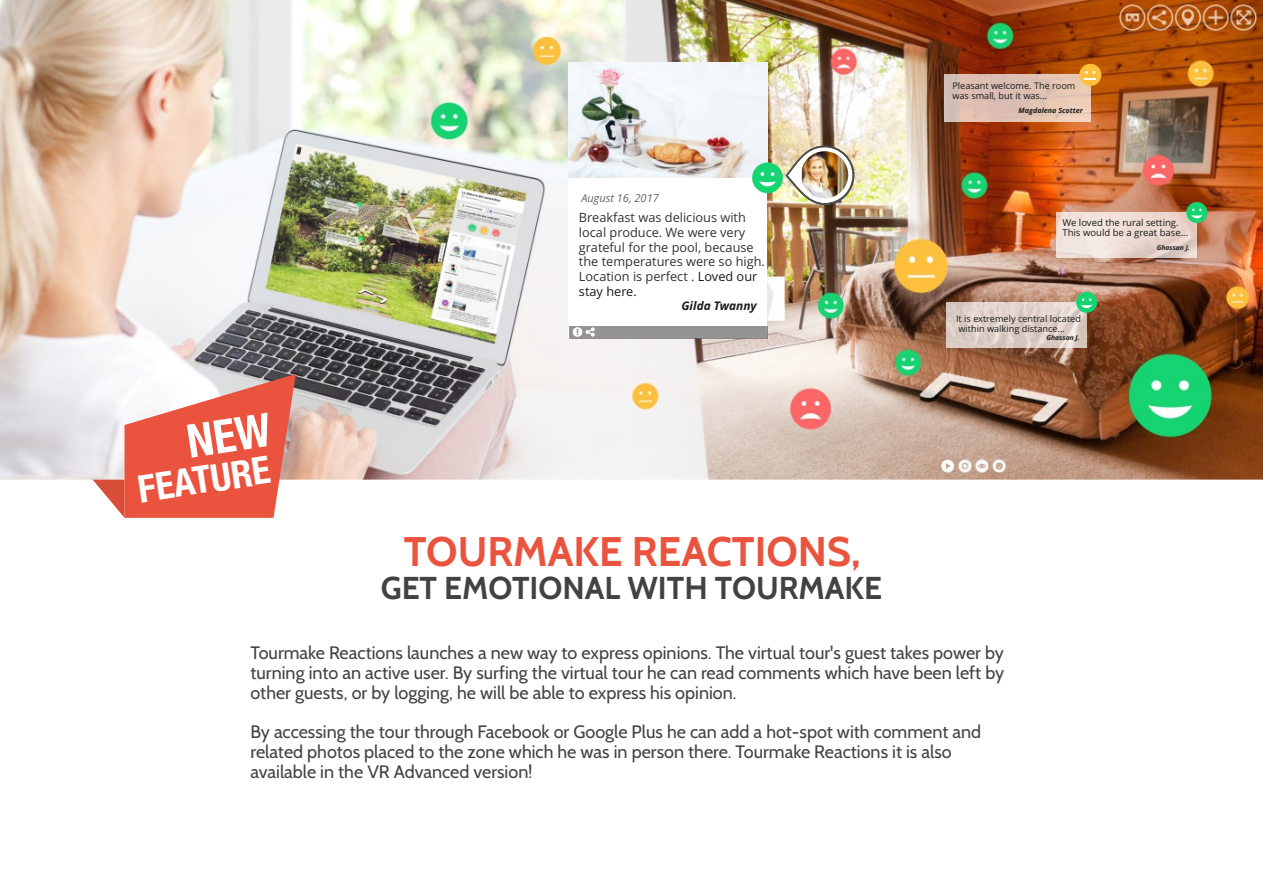
<style>
.page{position:relative;width:1263px;height:893px;background:#fff}
.page>*{position:absolute;margin:0;border:0;box-sizing:border-box;transform-origin:0 0}
.t1{font:700 41.4px "Cabin";color:#ea533d}
.t2{font:700 condensed 38.1px "Helvetica Neue LT Std";color:#fff}
.t3{font:700 31.65px "Cabin";color:#434242}
.t4{font:18px/19.6px "Cabin";color:#434242;text-align:justify}
.t5{font:12.75px/14.7px "Open Sans";color:#333}
.t6{font:italic 700 11.85px "Open Sans";color:#1a1a1a}
.t7{font:italic 10.95px "Open Sans";color:#666}
.t8{font:9.6px/10.4px "Open Sans";color:#1a1a1a}
.t9{font:9.15px/10.1px "Open Sans";color:#1a1a1a}
.t10{font:italic 700 7.2px "Open Sans";color:#1a1a1a}
.t11{font:italic 700 6.75px "Open Sans";color:#1a1a1a}
.s1{color:#1a1a1a}
</style>
<div class="page">
<img style="left:0;top:0;width:1263px;height:480px">
<img style="left:569px;top:63px;width:198px;height:115px">
<div style="left:1056px;top:213px;width:141px;height:45px;background:#fff;opacity:.7"></div>
<div style="left:1186px;top:202px;width:21px;height:21px;background:#15d472;border-radius:50%"></div>
<svg style="left:1191px;top:209px;width:11px;height:9px"></svg>
<div style="left:944px;top:75px;width:146px;height:47px;background:#fff;opacity:.7"></div>
<div style="left:1079px;top:64px;width:22px;height:22px;background:#ffc03e;border-radius:50%"></div>
<svg style="left:1085px;top:71px;width:11px;height:9px"></svg>
<div style="left:946px;top:302px;width:141px;height:45px;background:#fff;opacity:.7"></div>
<div style="left:1076px;top:292px;width:21px;height:21px;background:#15d472;border-radius:50%"></div>
<svg style="left:1081px;top:298px;width:11px;height:10px"></svg>
<div style="left:568px;top:178px;width:199px;height:159px;background:#fff"></div>
<div style="left:569px;top:326px;width:198px;height:12px;background:#949494"></div>
<svg style="left:573px;top:327px;width:22px;height:10px"></svg>
<svg style="left:785px;top:146px;width:69px;height:59px"></svg>
<img style="left:801px;top:151px;width:47px;height:47px;border-radius:50%">
<div style="left:752px;top:163px;width:31px;height:30px;background:#15d472;border-radius:50%"></div>
<svg style="left:759px;top:172px;width:17px;height:14px"></svg>
<svg style="left:93px;top:374px;width:203px;height:144px"></svg>
<h2 class="t2" style="left:136px;top:476px;width:135px;rotate:-9deg">FEATURE</h2>
<p class="t7" style="left:581px;top:193px;width:79px">August 16, 2017</p>
<p class="t5" style="left:579px;top:211px;width:187px">Breakfast was delicious with local produce. We were very grateful for the pool, because the temperatures were so high.<br>Location is perfect . <span class="s1">Loved our stay here.</span></p>
<p class="t6" style="left:681px;top:301px;width:77px">Gilda Twanny</p>
<p class="t9" style="left:952px;top:82px;width:125px">Pleasant welcome. The room was small, but it was...</p>
<p class="t10" style="left:1019px;top:107px;width:66px">Magdalena Scotter</p>
<p class="t8" style="left:1062px;top:218px;width:127px">We loved the rural setting.<br>This would be a great base...</p>
<p class="t9" style="left:956px;top:314px;width:126px">It is extremely central located within walking distance...</p>
<p class="t11" style="left:1046px;top:335px;width:35px">Ghassan J.</p>
<p class="t11" style="left:1157px;top:245px;width:35px">Ghassan J.</p>
<h1 class="t1" style="left:404px;top:525px;width:458px">TOURMAKE REACTIONS,</h1>
<h3 class="t3" style="left:381px;top:568px;width:503px">GET EMOTIONAL WITH TOURMAKE</h3>
<p class="t4" style="left:250px;top:643px;width:755px">Tourmake Reactions launches a new way to express opinions. The virtual tour's guest takes power by turning into an active user. By surfing the virtual tour he can read comments which have been left by other guests, or by logging, he will be able to express his opinion.</p>
<p class="t4" style="left:250px;top:722px;width:732px;text-align:left">By accessing the tour through Facebook or Google Plus he can add a hot-spot with comment and related photos placed to the zone which he was in person there. Tourmake Reactions it is also available in the VR Advanced version!</p>
</div>
